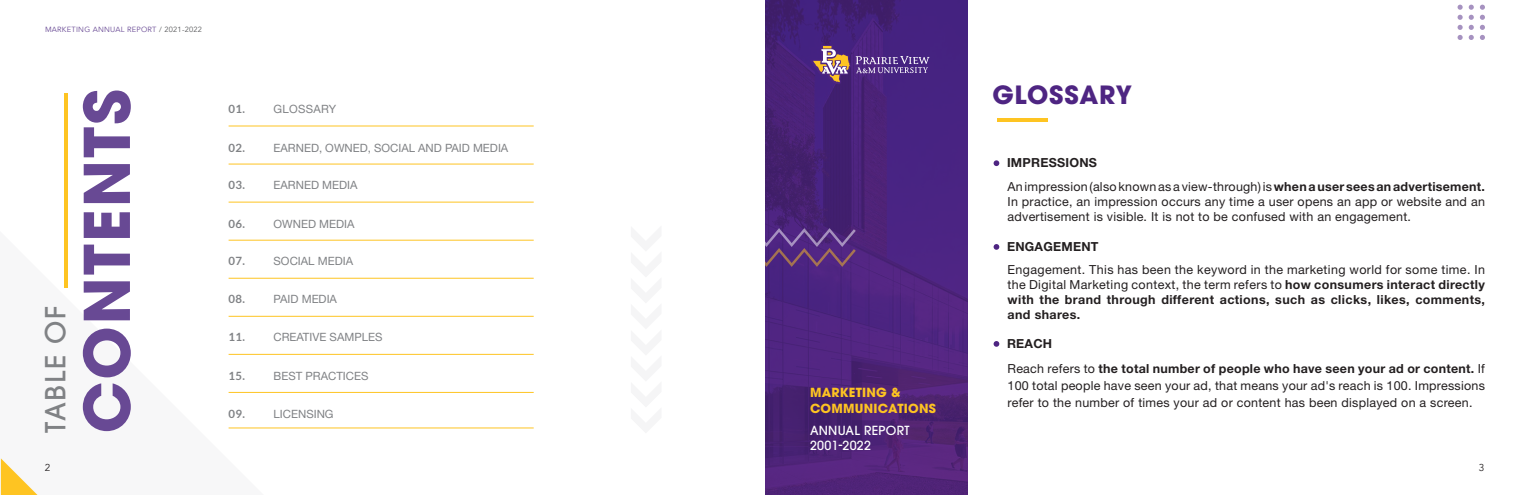
<style>
.page{position:relative;width:1530px;height:495px;background:#fff}
.page>*{position:absolute;margin:0;border:0;box-sizing:border-box;transform-origin:0 0}
.t1{font:700 62.5px "ITC Avant Garde Pro";letter-spacing:.03em;color:#684994}
.t2{font:500 27.5px "ITC Avant Garde Pro";letter-spacing:.06em;color:#808285}
.t3{font:700 25px "ITC Avant Garde Pro";letter-spacing:.03em;color:#4e2582}
.t4{font:12.5px/15px "Helvetica Neue";letter-spacing:.02em;color:#231f20;text-align:justify}
.t5{font:700 12.5px "Helvetica Neue";letter-spacing:.02em;color:#231f20}
.t6{font:700 12.5px/16.5px "ITC Avant Garde Pro";letter-spacing:.02em;color:#fec422}
.t7{font:500 12.5px/15px "ITC Avant Garde Pro";letter-spacing:.02em;color:#fff}
.Table_of_Content{font:11.38px "Helvetica Neue";color:#808285}
.Table_of_Content-2{font:700 11.38px "Lato";letter-spacing:.025em;color:#808285}
.Table_of_Content-3{font:11.38px "Helvetica Neue";letter-spacing:.025em;color:#808285}
.t8{font:10px "Avenir";color:#231f20}
.t9{font:7.5px "Avenir";letter-spacing:.03em;color:#684994}
.s1{color:#57585a}
.s2{font-weight:700}
</style>
<div class="page">
<svg style="left:0;top:231px;width:264px;height:264px"></svg>
<hr style="left:229px;top:126px;width:305px;height:1px;background:#fec422">
<hr style="left:229px;top:164px;width:305px;height:1px;background:#fec422">
<hr style="left:229px;top:202px;width:305px;height:1px;background:#fec422">
<hr style="left:229px;top:240px;width:305px;height:1px;background:#fec422">
<hr style="left:229px;top:278px;width:305px;height:1px;background:#fec422">
<hr style="left:229px;top:316px;width:305px;height:1px;background:#fec422">
<hr style="left:229px;top:354px;width:305px;height:1px;background:#fec422">
<hr style="left:229px;top:392px;width:305px;height:1px;background:#fec422">
<hr style="left:229px;top:428px;width:305px;height:1px;background:#fec422">
<svg style="left:1px;top:458px;width:37px;height:37px"></svg>
<hr style="left:64px;top:93px;width:3px;height:195px;background:#fec422">
<svg style="left:994px;top:341px;width:5px;height:6px"></svg>
<svg style="left:765px;top:0;width:203px;height:495px;background:#4a237a"></svg>
<svg style="left:810px;top:45px;width:120px;height:39px;background:#684688"></svg>
<svg style="left:994px;top:160px;width:5px;height:6px"></svg>
<svg style="left:994px;top:244px;width:5px;height:6px"></svg>
<hr style="left:997px;top:119px;width:51px;height:3px;background:#fec422">
<svg style="left:765px;top:228px;width:91px;height:39px;background:#5e3681"></svg>
<svg style="left:1458px;top:5px;width:5px;height:35px"></svg>
<svg style="left:1469px;top:5px;width:5px;height:35px"></svg>
<svg style="left:1480px;top:5px;width:5px;height:35px"></svg>
<p class="t9" style="left:45px;top:25px;width:159px">MARKETING ANNUAL REPORT <span class="s1">/ 2021-2022</span></p>
<p class="t2" style="left:38px;top:433px;width:129px;rotate:-90deg">TABLE OF</p>
<p class="t8" style="left:45px;top:462px;width:7px">2</p>
<p class="t1" style="left:65px;top:433px;width:346px;rotate:-90deg">CONTENTS</p>
<p class="Table_of_Content-2" style="left:229px;top:102px;width:18px">01.</p>
<p class="Table_of_Content-3" style="left:274px;top:100px;width:64px">GLOSSARY</p>
<p class="Table_of_Content-2" style="left:229px;top:141px;width:18px">02.</p>
<p class="Table_of_Content" style="left:274px;top:139px;width:236px">EARNED, OWNED, SOCIAL AND PAID MEDIA</p>
<p class="Table_of_Content-2" style="left:229px;top:179px;width:18px">03.</p>
<p class="Table_of_Content" style="left:274px;top:177px;width:85px">EARNED MEDIA</p>
<p class="Table_of_Content-2" style="left:229px;top:217px;width:18px">06.</p>
<p class="Table_of_Content" style="left:274px;top:215px;width:83px">OWNED MEDIA</p>
<p class="Table_of_Content-2" style="left:229px;top:254px;width:18px">07.</p>
<p class="Table_of_Content" style="left:274px;top:253px;width:81px">SOCIAL MEDIA</p>
<p class="Table_of_Content-2" style="left:229px;top:292px;width:18px">08.</p>
<p class="Table_of_Content" style="left:274px;top:291px;width:65px">PAID MEDIA</p>
<p class="Table_of_Content-2" style="left:229px;top:330px;width:18px">11.</p>
<p class="Table_of_Content" style="left:274px;top:329px;width:110px">CREATIVE SAMPLES</p>
<p class="Table_of_Content-2" style="left:229px;top:369px;width:18px">15.</p>
<p class="Table_of_Content" style="left:274px;top:367px;width:96px">BEST PRACTICES</p>
<p class="Table_of_Content-2" style="left:229px;top:407px;width:18px">09.</p>
<p class="Table_of_Content" style="left:274px;top:406px;width:62px">LICENSING</p>
<p class="t6" style="left:810px;top:384px;width:128px">MARKETING &amp;<br>COMMUNICATIONS</p>
<p class="t7" style="left:810px;top:423px;width:101px">ANNUAL REPORT<br>2001-2022</p>
<p class="t3" style="left:993px;top:78px;width:141px">GLOSSARY</p>
<p class="t5" style="left:1007px;top:153px;width:91px">IMPRESSIONS</p>
<p class="t4" style="left:1008px;top:180px;width:479px">An impression (also known as a view-through) is <span class="s2">when a user sees an advertisement.<br></span>In practice, an impression occurs any time a user opens an app or website and an advertisement is visible. It is not to be confused with an engagement.</p>
<p class="t5" style="left:1007px;top:237px;width:93px">ENGAGEMENT</p>
<p class="t4" style="left:1008px;top:263px;width:479px">Engagement. This has been the keyword in the marketing world for some time. In the Digital Marketing context, the term refers to <span class="s2">how consumers interact directly with the brand through different actions, such as clicks, likes, comments, and shares.</span></p>
<p class="t5" style="left:1007px;top:334px;width:47px">REACH</p>
<p class="t4" style="left:1008px;top:361px;width:479px;line-height:16.6px">Reach refers to <span class="s2">the total number of people who have seen your ad or content.</span> If 100 total people have seen your ad, that means your ad's reach is 100. Impressions refer to the number of times your ad or content has been displayed on a screen.</p>
<p class="t8" style="left:1479px;top:462px;width:7px">3</p>
</div>
